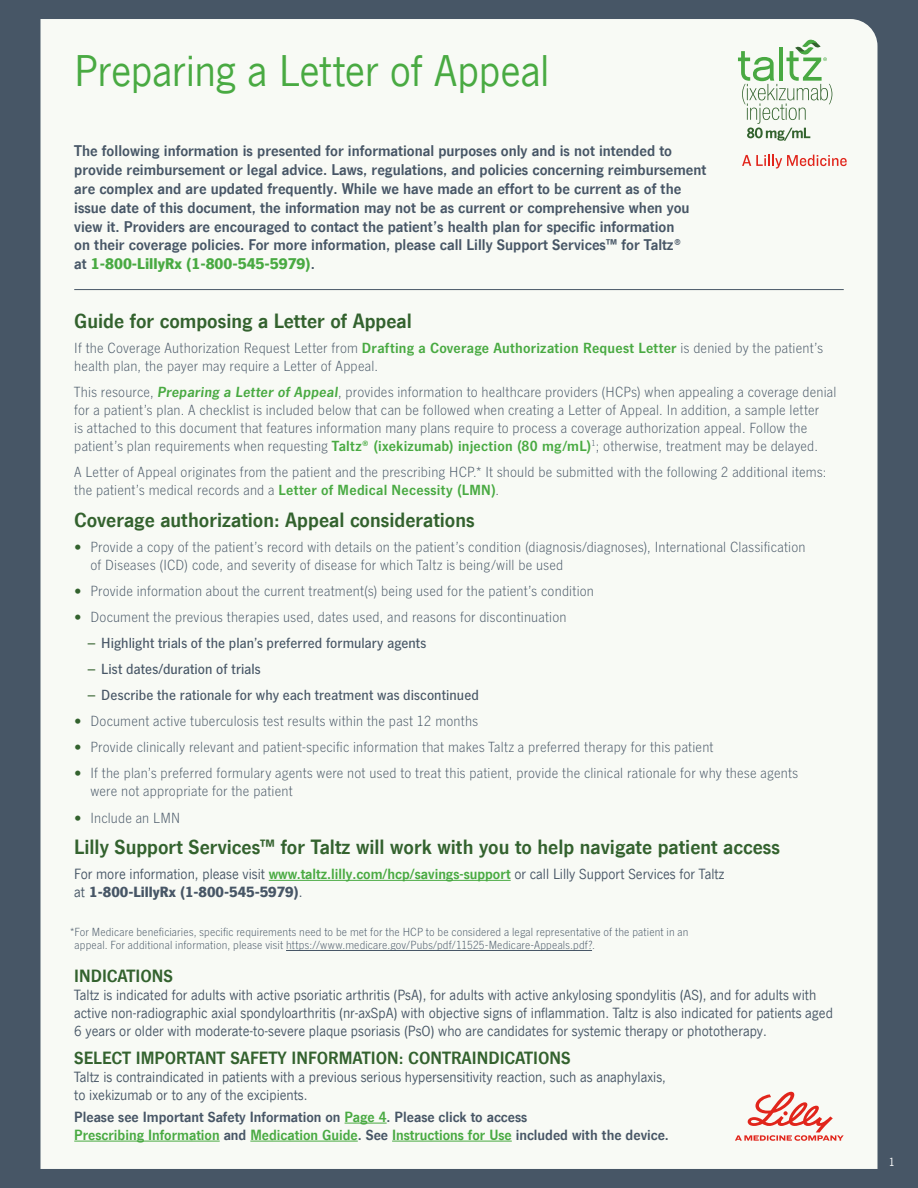
<style>
.page{position:relative;width:918px;height:1188px;background:#475666}
.page>*{position:absolute;margin:0;border:0;box-sizing:border-box;transform-origin:0 0}
.t1{font:45px "News Gothic Com";letter-spacing:-.01em;color:#49aa42}
.t2{font:700 21px "News Gothic Com";color:#33622e}
.t3{font:700 18px "News Gothic Com";color:#33622e}
.t4{font:700 15.75px/18.9px "News Gothic Com";color:#475666}
.t5{font:300 15px/18px "News Gothic LT Std";letter-spacing:.015em;color:#475666}
.t6{font:15px/18px "News Gothic Com";color:#475666}
.t7{font:700 15px/18px "News Gothic Com";color:#475666}
.t8{font:500 15px "News Gothic LT Std";letter-spacing:.005em;color:#475666}
.t9{font:300 12px/13.5px "News Gothic LT Std";letter-spacing:.015em;color:#475666}
.t10{font:12px "News Gothic Com";color:#fff}
.s1{font-weight:900;color:#49aa42}
.s2{font-weight:700;color:#49aa42}
.s3{font-weight:700;font-style:italic;color:#49aa42}
.s4{font-weight:700;color:#33622e}
.s5{color:#33622e}
.s6{font-weight:900}
.s7{color:#49aa42}
</style>
<div class="page">
<div style="left:40px;top:19px;width:838px;height:1150px;background:#f8faf5"></div>
<svg style="left:738px;top:39px;width:94px;height:102px;background:#d4e4d0"></svg>
<svg style="left:742px;top:155px;width:105px;height:13px"></svg>
<hr style="left:74px;top:289px;width:770px;height:1px;background:#475666">
<hr style="left:345px;top:1123px;width:42px;height:1px;background:#49aa42">
<hr style="left:74px;top:1141px;width:146px;height:1px;background:#49aa42">
<hr style="left:250px;top:1141px;width:108px;height:1px;background:#49aa42">
<hr style="left:392px;top:1141px;width:120px;height:1px;background:#49aa42">
<hr style="left:269px;top:880px;width:242px;height:1px;background:#49aa42">
<hr style="left:286px;top:950px;width:306px;height:1px;background:#475666">
<svg style="left:735px;top:1092px;width:109px;height:49px;background:#f2c7c0"></svg>
<h1 class="t1" style="left:74px;top:47px;width:477px">Preparing a Letter of Appeal</h1>
<p class="t4" style="left:74px;top:141px;width:634px">The following information is presented for informational purposes only and is not intended to provide reimbursement or legal advice. Laws, regulations, and policies concerning reimbursement are complex and are updated frequently. While we have made an effort to be current as of the issue date of this document, the information may not be as current or comprehensive when you view it. Providers are encouraged to contact the patient’s health plan for specific information<br>on their coverage policies. For more information, please call Lilly Support Services™ for Taltz®<br>at <span class="s1">1-800-LillyRx (1-800-545-5979)</span>.</p>
<h2 class="t2" style="left:74px;top:309px;width:339px">Guide for composing a Letter of Appeal</h2>
<p class="t5" style="left:74px;top:339px;width:750px">If the Coverage Authorization Request Letter from <span class="s2">Drafting a Coverage Authorization Request Letter</span> is denied by the patient’s health plan, the payer may require a Letter of Appeal.</p>
<p class="t5" style="left:74px;top:383px;width:764px">This resource, <span class="s3">Preparing a Letter of Appeal</span>, provides information to healthcare providers (HCPs) when appealing a coverage denial for a patient’s plan. A checklist is included below that can be followed when creating a Letter of Appeal. In addition, a sample letter<br>is attached to this document that features information many plans require to process a coverage authorization appeal. Follow the patient’s plan requirements when requesting <span class="s2">Taltz® (ixekizumab) injection (80 mg/mL)</span><sup>1</sup>; otherwise, treatment may be delayed.</p>
<p class="t5" style="left:74px;top:463px;width:754px">A Letter of Appeal originates from the patient and the prescribing HCP.* It should be submitted with the following 2 additional items: the patient’s medical records and a <span class="s2">Letter of Medical Necessity (LMN)</span>.</p>
<h2 class="t2" style="left:74px;top:508px;width:402px">Coverage authorization: Appeal considerations</h2>
<p class="t5" style="left:90px;top:538px;width:717px;text-indent:-16px"><span class="s4">•</span> Provide a copy of the patient’s record with details on the patient’s condition (diagnosis/diagnoses), International Classification of Diseases (ICD) code, and severity of disease for which Taltz is being/will be used</p>
<p class="t5" style="left:74px;top:582px;width:521px"><span class="s4">•</span> Provide information about the current treatment(s) being used for the patient’s condition</p>
<p class="t5" style="left:74px;top:608px;width:494px"><span class="s4">•</span> Document the previous therapies used, dates used, and reasons for discontinuation</p>
<p class="t8" style="left:88px;top:635px;width:340px"><span class="s5">–</span> Highlight trials of the plan’s preferred formulary agents</p>
<p class="t8" style="left:88px;top:661px;width:174px"><span class="s5">–</span> List dates/duration of trials</p>
<p class="t8" style="left:88px;top:687px;width:393px"><span class="s5">–</span> Describe the rationale for why each treatment was discontinued</p>
<p class="t5" style="left:74px;top:712px;width:405px"><span class="s4">•</span> Document active tuberculosis test results within the past 12 months</p>
<p class="t5" style="left:74px;top:738px;width:641px"><span class="s4">•</span> Provide clinically relevant and patient-specific information that makes Taltz a preferred therapy for this patient</p>
<p class="t5" style="left:90px;top:765px;width:709px;text-indent:-16px"><span class="s4">•</span> If the plan’s preferred formulary agents were not used to treat this patient, provide the clinical rationale for why these agents were not appropriate for the patient</p>
<p class="t5" style="left:74px;top:809px;width:107px"><span class="s4">•</span> Include an LMN</p>
<h2 class="t2" style="left:74px;top:836px;width:707px">Lilly Support Services™ for Taltz will work with you to help navigate patient access</h2>
<p class="t6" style="left:74px;top:865px;width:652px">For more information, please visit <span class="s2">www.taltz.lilly.com/hcp/savings-support</span> or call Lilly Support Services for Taltz at <span class="s6">1-800-LillyRx (1-800-545-5979)</span>.</p>
<p class="t9" style="left:75px;top:925px;width:615px;text-indent:-5px">*For Medicare beneficiaries, specific requirements need to be met for the HCP to be considered a legal representative of the patient in an appeal. For additional information, please visit https://www.medicare.gov/Pubs/pdf/11525-Medicare-Appeals.pdf?.</p>
<p class="t3" style="left:74px;top:966px;width:100px">INDICATIONS</p>
<p class="t6" style="left:74px;top:986px;width:760px">Taltz is indicated for adults with active psoriatic arthritis (PsA), for adults with active ankylosing spondylitis (AS), and for adults with active non-radiographic axial spondyloarthritis (nr-axSpA) with objective signs of inflammation. Taltz is also indicated for patients aged<br>6 years or older with moderate-to-severe plaque psoriasis (PsO) who are candidates for systemic therapy or phototherapy.</p>
<p class="t3" style="left:74px;top:1048px;width:498px">SELECT IMPORTANT SAFETY INFORMATION: CONTRAINDICATIONS</p>
<p class="t6" style="left:74px;top:1068px;width:593px">Taltz is contraindicated in patients with a previous serious hypersensitivity reaction, such as anaphylaxis, to ixekizumab or to any of the excipients.</p>
<p class="t7" style="left:74px;top:1108px;width:596px">Please see Important Safety Information on <span class="s7">Page 4</span>. Please click to access<br><span class="s7">Prescribing Information</span> and <span class="s7">Medication Guide</span>. See <span class="s7">Instructions for Use</span> included with the device.</p>
<p class="t10" style="left:889px;top:1156px;width:7px">1</p>
</div>
